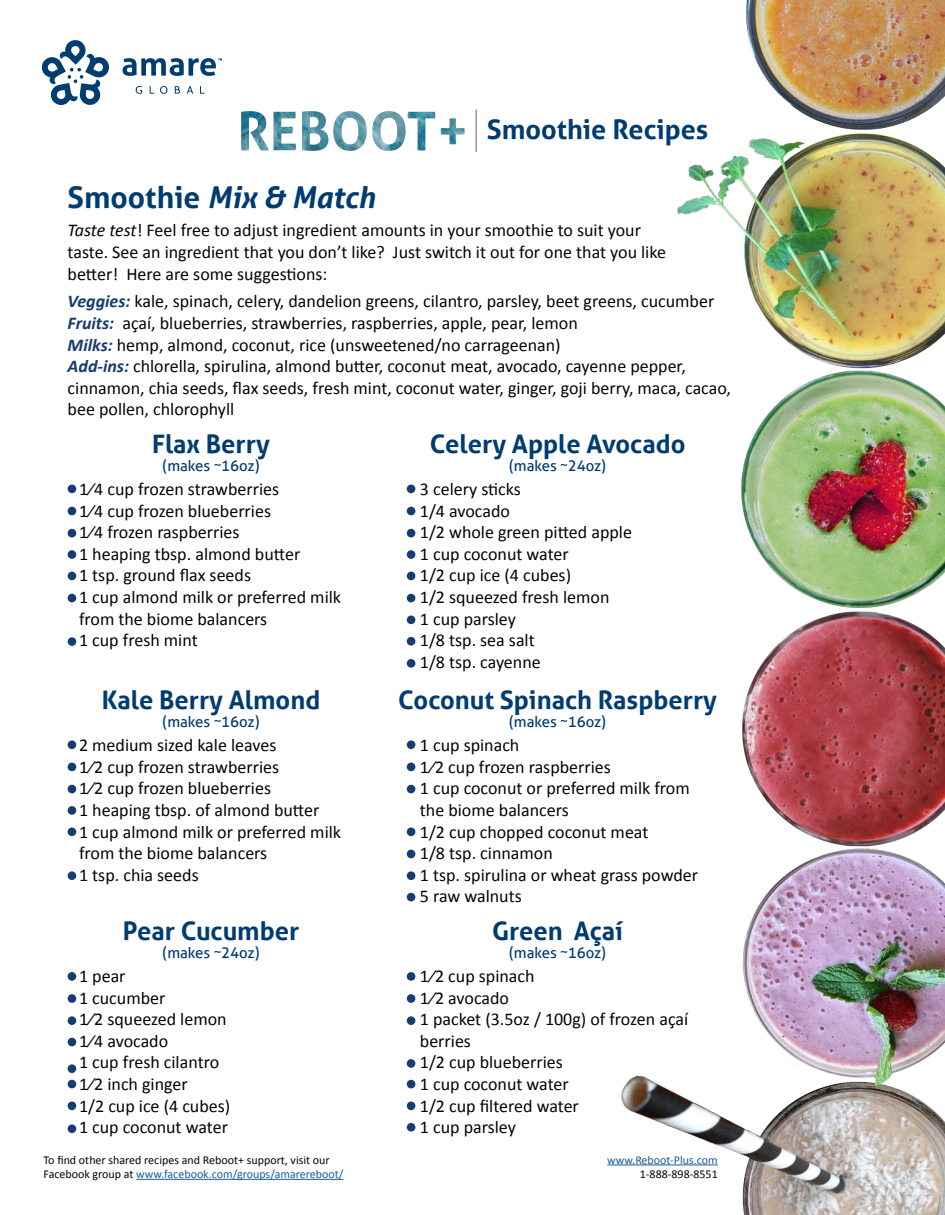
<style>
.page{position:relative;width:945px;height:1215px;background:#fff}
.page>*{position:absolute;margin:0;border:0;box-sizing:border-box;transform-origin:0 0}
.t1{font:italic 700 30px "Aller";color:#003c71}
.t2{font:700 27px "Aller";color:#003c71}
.t3{font:700 25.5px "Aller";color:#003c71}
.t4{font:18px/21.6px "Calibri";color:#040503}
.t5{font:15px "Aller";color:#003c71}
.t6{font:12px/14.4px "Calibri";color:#040503}
.t7{font:12px "Calibri";color:#175d9e}
.s1{font-style:normal}
.s2{font-style:italic}
.s3{font-weight:700;font-style:italic;color:#163d6f}
.s4{color:#175d9e}
</style>
<div class="page">
<img style="left:67px;top:0;width:878px;height:1215px">
<div style="left:68px;top:740px;width:8px;height:9px;background:#163d6f;border-radius:50%"></div>
<div style="left:68px;top:785px;width:8px;height:8px;background:#163d6f;border-radius:50%"></div>
<div style="left:68px;top:828px;width:8px;height:8px;background:#163d6f;border-radius:50%"></div>
<div style="left:68px;top:763px;width:8px;height:8px;background:#163d6f;border-radius:50%"></div>
<div style="left:68px;top:806px;width:8px;height:9px;background:#163d6f;border-radius:50%"></div>
<div style="left:68px;top:871px;width:8px;height:9px;background:#163d6f;border-radius:50%"></div>
<div style="left:68px;top:972px;width:8px;height:9px;background:#163d6f;border-radius:50%"></div>
<div style="left:68px;top:1016px;width:8px;height:9px;background:#163d6f;border-radius:50%"></div>
<div style="left:68px;top:1080px;width:8px;height:8px;background:#163d6f;border-radius:50%"></div>
<div style="left:68px;top:994px;width:8px;height:9px;background:#163d6f;border-radius:50%"></div>
<div style="left:68px;top:1038px;width:8px;height:8px;background:#163d6f;border-radius:50%"></div>
<div style="left:68px;top:1102px;width:8px;height:8px;background:#163d6f;border-radius:50%"></div>
<div style="left:68px;top:1124px;width:8px;height:9px;background:#163d6f;border-radius:50%"></div>
<div style="left:407px;top:740px;width:8px;height:9px;background:#163d6f;border-radius:50%"></div>
<div style="left:407px;top:785px;width:8px;height:8px;background:#163d6f;border-radius:50%"></div>
<div style="left:407px;top:828px;width:8px;height:8px;background:#163d6f;border-radius:50%"></div>
<div style="left:407px;top:893px;width:8px;height:8px;background:#163d6f;border-radius:50%"></div>
<div style="left:407px;top:763px;width:8px;height:8px;background:#163d6f;border-radius:50%"></div>
<div style="left:407px;top:871px;width:8px;height:9px;background:#163d6f;border-radius:50%"></div>
<div style="left:407px;top:850px;width:8px;height:8px;background:#163d6f;border-radius:50%"></div>
<div style="left:407px;top:972px;width:8px;height:9px;background:#163d6f;border-radius:50%"></div>
<div style="left:407px;top:1016px;width:8px;height:9px;background:#163d6f;border-radius:50%"></div>
<div style="left:407px;top:1059px;width:8px;height:9px;background:#163d6f;border-radius:50%"></div>
<div style="left:407px;top:1123px;width:8px;height:9px;background:#163d6f;border-radius:50%"></div>
<div style="left:407px;top:994px;width:8px;height:9px;background:#163d6f;border-radius:50%"></div>
<div style="left:407px;top:1102px;width:8px;height:8px;background:#163d6f;border-radius:50%"></div>
<div style="left:407px;top:1080px;width:8px;height:8px;background:#163d6f;border-radius:50%"></div>
<div style="left:407px;top:485px;width:8px;height:8px;background:#163d6f;border-radius:50%"></div>
<div style="left:407px;top:529px;width:8px;height:8px;background:#163d6f;border-radius:50%"></div>
<div style="left:407px;top:572px;width:8px;height:8px;background:#163d6f;border-radius:50%"></div>
<div style="left:407px;top:637px;width:8px;height:9px;background:#163d6f;border-radius:50%"></div>
<div style="left:407px;top:507px;width:8px;height:8px;background:#163d6f;border-radius:50%"></div>
<div style="left:407px;top:550px;width:8px;height:9px;background:#163d6f;border-radius:50%"></div>
<div style="left:407px;top:616px;width:8px;height:8px;background:#163d6f;border-radius:50%"></div>
<div style="left:407px;top:594px;width:8px;height:8px;background:#163d6f;border-radius:50%"></div>
<div style="left:407px;top:659px;width:8px;height:9px;background:#163d6f;border-radius:50%"></div>
<div style="left:68px;top:485px;width:8px;height:8px;background:#163d6f;border-radius:50%"></div>
<div style="left:68px;top:529px;width:8px;height:8px;background:#163d6f;border-radius:50%"></div>
<div style="left:68px;top:572px;width:8px;height:8px;background:#163d6f;border-radius:50%"></div>
<div style="left:68px;top:507px;width:8px;height:8px;background:#163d6f;border-radius:50%"></div>
<div style="left:68px;top:550px;width:8px;height:9px;background:#163d6f;border-radius:50%"></div>
<div style="left:68px;top:594px;width:8px;height:8px;background:#163d6f;border-radius:50%"></div>
<div style="left:68px;top:637px;width:8px;height:9px;background:#163d6f;border-radius:50%"></div>
<div style="left:68px;top:1064px;width:8px;height:9px;background:#163d6f;border-radius:50%"></div>
<hr style="left:136px;top:1179px;width:207px;height:1px;background:#175d9e">
<hr style="left:607px;top:1165px;width:111px;height:1px;background:#175d9e">
<svg style="left:136px;top:86px;width:6px;height:8px"></svg>
<svg style="left:150px;top:86px;width:4px;height:8px"></svg>
<svg style="left:160px;top:86px;width:7px;height:8px"></svg>
<svg style="left:175px;top:86px;width:5px;height:8px"></svg>
<svg style="left:187px;top:86px;width:6px;height:8px"></svg>
<svg style="left:200px;top:86px;width:5px;height:8px"></svg>
<svg style="left:123px;top:58px;width:99px;height:18px"></svg>
<svg style="left:42px;top:40px;width:68px;height:65px"></svg>
<img style="left:241px;top:111px;width:165px;height:40px">
<hr style="left:476px;top:109px;width:1px;height:43px;background:#939598">
<h1 class="t1" style="left:68px;top:179px;width:309px"><span class="s1">Smoothie</span> Mix &amp; Match</h1>
<h2 class="t2" style="left:487px;top:113px;width:223px">Smoothie Recipes</h2>
<p class="t4" style="left:68px;top:219px;width:600px"><span class="s2">Taste test</span>! Feel free to adjust ingredient amounts in your smoothie to suit your taste. See an ingredient that you don’t like? Just switch it out for one that you like better! Here are some suggestions:</p>
<p class="t4" style="left:68px;top:290px;width:665px"><span class="s3">Veggies:</span> kale, spinach, celery, dandelion greens, cilantro, parsley, beet greens, cucumber <span class="s3">Fruits:</span> açaí, blueberries, strawberries, raspberries, apple, pear, lemon<br><span class="s3">Milks:</span> hemp, almond, coconut, rice (unsweetened/no carrageenan)<br><span class="s3">Add-ins:</span> chlorella, spirulina, almond butter, coconut meat, avocado, cayenne pepper, cinnamon, chia seeds, flax seeds, fresh mint, coconut water, ginger, goji berry, maca, cacao, bee pollen, chlorophyll</p>
<h3 class="t3" style="left:152px;top:428px;width:119px">Flax Berry</h3>
<p class="t5" style="left:163px;top:457px;width:98px">(makes ~16oz)</p>
<p class="t4" style="left:79px;top:477px;width:264px">1⁄4 cup frozen strawberries<br>1⁄4 cup frozen blueberries<br>1⁄4 frozen raspberries<br>1 heaping tbsp. almond butter<br>1 tsp. ground flax seeds<br>1 cup almond milk or preferred milk from the biome balancers<br>1 cup fresh mint</p>
<h3 class="t3" style="left:102px;top:684px;width:220px">Kale Berry Almond</h3>
<p class="t5" style="left:163px;top:713px;width:98px">(makes ~16oz)</p>
<p class="t4" style="left:79px;top:734px;width:264px">2 medium sized kale leaves<br>1⁄2 cup frozen strawberries<br>1⁄2 cup frozen blueberries<br>1 heaping tbsp. of almond butter<br>1 cup almond milk or preferred milk from the biome balancers<br>1 tsp. chia seeds</p>
<h3 class="t3" style="left:123px;top:915px;width:178px">Pear Cucumber</h3>
<p class="t5" style="left:163px;top:944px;width:98px">(makes ~24oz)</p>
<p class="t4" style="left:79px;top:964px;width:153px">1 pear<br>1 cucumber<br>1⁄2 squeezed lemon<br>1⁄4 avocado<br>1 cup fresh cilantro<br>1⁄2 inch ginger<br>1/2 cup ice (4 cubes)<br>1 cup coconut water</p>
<h3 class="t3" style="left:430px;top:428px;width:257px">Celery Apple Avocado</h3>
<p class="t5" style="left:509px;top:457px;width:98px">(makes ~24oz)</p>
<p class="t4" style="left:420px;top:477px;width:214px">3 celery sticks<br>1/4 avocado<br>1/2 whole green pitted apple<br>1 cup coconut water<br>1/2 cup ice (4 cubes)<br>1/2 squeezed fresh lemon<br>1 cup parsley<br>1/8 tsp. sea salt<br>1/8 tsp. cayenne</p>
<h3 class="t3" style="left:398px;top:684px;width:321px">Coconut Spinach Raspberry</h3>
<p class="t5" style="left:509px;top:713px;width:98px">(makes ~16oz)</p>
<p class="t4" style="left:420px;top:734px;width:280px">1 cup spinach<br>1⁄2 cup frozen raspberries<br>1 cup coconut or preferred milk from the biome balancers<br>1/2 cup chopped coconut meat<br>1/8 tsp. cinnamon<br>1 tsp. spirulina or wheat grass powder<br>5 raw walnuts</p>
<h3 class="t3" style="left:492px;top:915px;width:132px">Green Açaí</h3>
<p class="t5" style="left:509px;top:944px;width:98px">(makes ~16oz)</p>
<p class="t4" style="left:420px;top:964px;width:270px">1⁄2 cup spinach<br>1⁄2 avocado<br>1 packet (3.5oz / 100g) of frozen açaí berries<br>1/2 cup blueberries<br>1 cup coconut water<br>1/2 cup filtered water<br>1 cup parsley</p>
<p class="t6" style="left:44px;top:1152px;width:301px">To find other shared recipes and Reboot+ support, visit our<br>Facebook group at <span class="s4">www.facebook.com/groups/amarereboot/</span></p>
<p class="t7" style="left:607px;top:1152px;width:112px">www.Reboot-Plus.com</p>
<p class="t6" style="left:640px;top:1166px;width:79px">1-888-898-8551</p>
</div>
